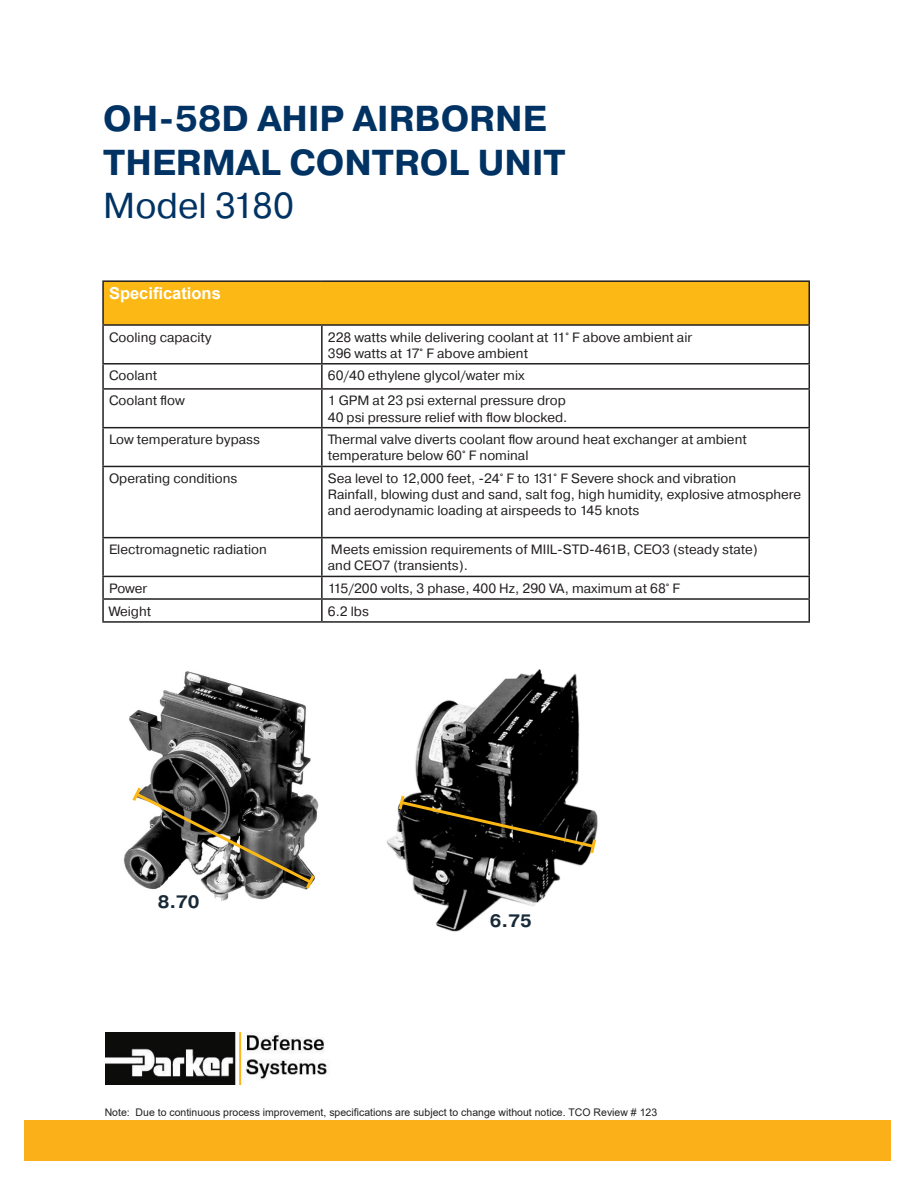
<style>
.page{position:relative;width:918px;height:1188px;background:#fff}
.page>*{position:absolute;margin:0;border:0;box-sizing:border-box;transform-origin:0 0}
.t1{font:700 36px "Pragmatica";color:#003363}
.t2{font:36px "Pragmatica";color:#003363}
.t3{font:700 18px "Pragmatica";color:#172938}
.t4{font:700 16.5px "Arial";color:#fff}
.t5{font:13.5px/16.2px "Pragmatica";color:#231f20}
.t6{font:10.5px "Arial";color:#231f20}
</style>
<div class="page">
<img style="left:105px;top:1033px;width:225px;height:51px">
<div style="left:25px;top:1120px;width:866px;height:41px;background:#fbb01a"></div>
<div style="left:103px;top:281px;width:706px;height:44px;background:#fcb814"></div>
<hr style="left:102px;top:280px;width:220px;height:2px;background:#231f20">
<hr style="left:102px;top:282px;width:2px;height:42px;background:#231f20">
<hr style="left:322px;top:280px;width:488px;height:2px;background:#231f20">
<hr style="left:808px;top:282px;width:2px;height:42px;background:#231f20">
<hr style="left:102px;top:324px;width:220px;height:2px;background:#231f20">
<hr style="left:102px;top:326px;width:2px;height:37px;background:#231f20">
<hr style="left:322px;top:324px;width:488px;height:2px;background:#231f20">
<hr style="left:321px;top:326px;width:2px;height:37px;background:#231f20">
<hr style="left:808px;top:326px;width:2px;height:37px;background:#231f20">
<hr style="left:102px;top:363px;width:220px;height:2px;background:#231f20">
<hr style="left:102px;top:365px;width:2px;height:23px;background:#231f20">
<hr style="left:322px;top:363px;width:488px;height:2px;background:#231f20">
<hr style="left:321px;top:365px;width:2px;height:23px;background:#231f20">
<hr style="left:808px;top:365px;width:2px;height:23px;background:#231f20">
<hr style="left:102px;top:388px;width:220px;height:2px;background:#231f20">
<hr style="left:102px;top:390px;width:2px;height:37px;background:#231f20">
<hr style="left:322px;top:388px;width:488px;height:2px;background:#231f20">
<hr style="left:321px;top:390px;width:2px;height:37px;background:#231f20">
<hr style="left:808px;top:390px;width:2px;height:37px;background:#231f20">
<hr style="left:102px;top:427px;width:220px;height:1px;background:#231f20">
<hr style="left:102px;top:428px;width:2px;height:38px;background:#231f20">
<hr style="left:322px;top:427px;width:488px;height:1px;background:#231f20">
<hr style="left:321px;top:428px;width:2px;height:38px;background:#231f20">
<hr style="left:808px;top:428px;width:2px;height:38px;background:#231f20">
<hr style="left:102px;top:466px;width:220px;height:1px;background:#231f20">
<hr style="left:102px;top:467px;width:2px;height:70px;background:#231f20">
<hr style="left:322px;top:466px;width:488px;height:1px;background:#231f20">
<hr style="left:321px;top:467px;width:2px;height:70px;background:#231f20">
<hr style="left:808px;top:467px;width:2px;height:70px;background:#231f20">
<hr style="left:102px;top:537px;width:220px;height:1px;background:#231f20">
<hr style="left:102px;top:538px;width:2px;height:38px;background:#231f20">
<hr style="left:322px;top:537px;width:488px;height:1px;background:#231f20">
<hr style="left:321px;top:538px;width:2px;height:38px;background:#231f20">
<hr style="left:808px;top:538px;width:2px;height:38px;background:#231f20">
<hr style="left:102px;top:576px;width:220px;height:1px;background:#231f20">
<hr style="left:102px;top:577px;width:2px;height:21px;background:#231f20">
<hr style="left:322px;top:576px;width:488px;height:1px;background:#231f20">
<hr style="left:321px;top:577px;width:2px;height:21px;background:#231f20">
<hr style="left:808px;top:577px;width:2px;height:21px;background:#231f20">
<hr style="left:102px;top:598px;width:220px;height:2px;background:#231f20">
<hr style="left:102px;top:600px;width:2px;height:21px;background:#231f20">
<hr style="left:322px;top:598px;width:488px;height:2px;background:#231f20">
<hr style="left:321px;top:600px;width:2px;height:21px;background:#231f20">
<hr style="left:808px;top:600px;width:2px;height:21px;background:#231f20">
<hr style="left:102px;top:621px;width:220px;height:2px;background:#231f20">
<hr style="left:322px;top:621px;width:488px;height:2px;background:#231f20">
<img style="left:124px;top:671px;width:195px;height:230px">
<img style="left:387px;top:669px;width:202px;height:263px">
<svg style="left:130px;top:784px;width:187px;height:108px"></svg>
<svg style="left:396px;top:792px;width:202px;height:64px;background:#2b271f"></svg>
<p class="t1" style="left:103px;top:96px;width:445px">OH-58D AHIP AIRBORNE</p>
<p class="t1" style="left:103px;top:139px;width:464px">THERMAL CONTROL UNIT</p>
<p class="t2" style="left:103px;top:183px;width:192px">Model 3180</p>
<p class="t4" style="left:109px;top:282px;width:113px">Specifications</p>
<p class="t5" style="left:109px;top:329px;width:104px">Cooling capacity</p>
<p class="t5" style="left:328px;top:329px;width:366px">228 watts while delivering coolant at 11° F above ambient air</p>
<p class="t5" style="left:328px;top:345px;width:202px">396 watts at 17° F above ambient</p>
<p class="t5" style="left:109px;top:368px;width:50px">Coolant</p>
<p class="t5" style="left:328px;top:368px;width:198px">60/40 ethylene glycol/water mix</p>
<p class="t5" style="left:109px;top:393px;width:77px">Coolant flow</p>
<p class="t5" style="left:328px;top:393px;width:239px">1 GPM at 23 psi external pressure drop</p>
<p class="t5" style="left:328px;top:409px;width:241px">40 psi pressure relief with flow blocked.</p>
<p class="t5" style="left:109px;top:432px;width:152px">Low temperature bypass</p>
<p class="t5" style="left:328px;top:432px;width:420px">Thermal valve diverts coolant flow around heat exchanger at ambient</p>
<p class="t5" style="left:328px;top:448px;width:202px">temperature below 60° F nominal</p>
<p class="t5" style="left:109px;top:471px;width:130px">Operating conditions</p>
<p class="t5" style="left:328px;top:471px;width:410px">Sea level to 12,000 feet, -24° F to 131° F Severe shock and vibration</p>
<p class="t5" style="left:328px;top:487px;width:475px">Rainfall, blowing dust and sand, salt fog, high humidity, explosive atmosphere and aerodynamic loading at airspeeds to 145 knots</p>
<p class="t5" style="left:109px;top:542px;width:159px">Electromagnetic radiation</p>
<p class="t5" style="left:331px;top:542px;width:428px">Meets emission requirements of MIIL-STD-461B, CEO3 (steady state)</p>
<p class="t5" style="left:328px;top:558px;width:142px">and CEO7 (transients).</p>
<p class="t5" style="left:109px;top:581px;width:40px">Power</p>
<p class="t5" style="left:328px;top:581px;width:354px">115/200 volts, 3 phase, 400 Hz, 290 VA, maximum at 68° F</p>
<p class="t5" style="left:109px;top:603px;width:44px">Weight</p>
<p class="t5" style="left:328px;top:603px;width:43px">6.2 lbs</p>
<p class="t3" style="left:158px;top:890px;width:43px">8.70</p>
<p class="t3" style="left:490px;top:909px;width:43px">6.75</p>
<p class="t6" style="left:105px;top:1105px;width:554px">Note: Due to continuous process improvement, specifications are subject to change without notice. TCO Review # 123</p>
</div>
